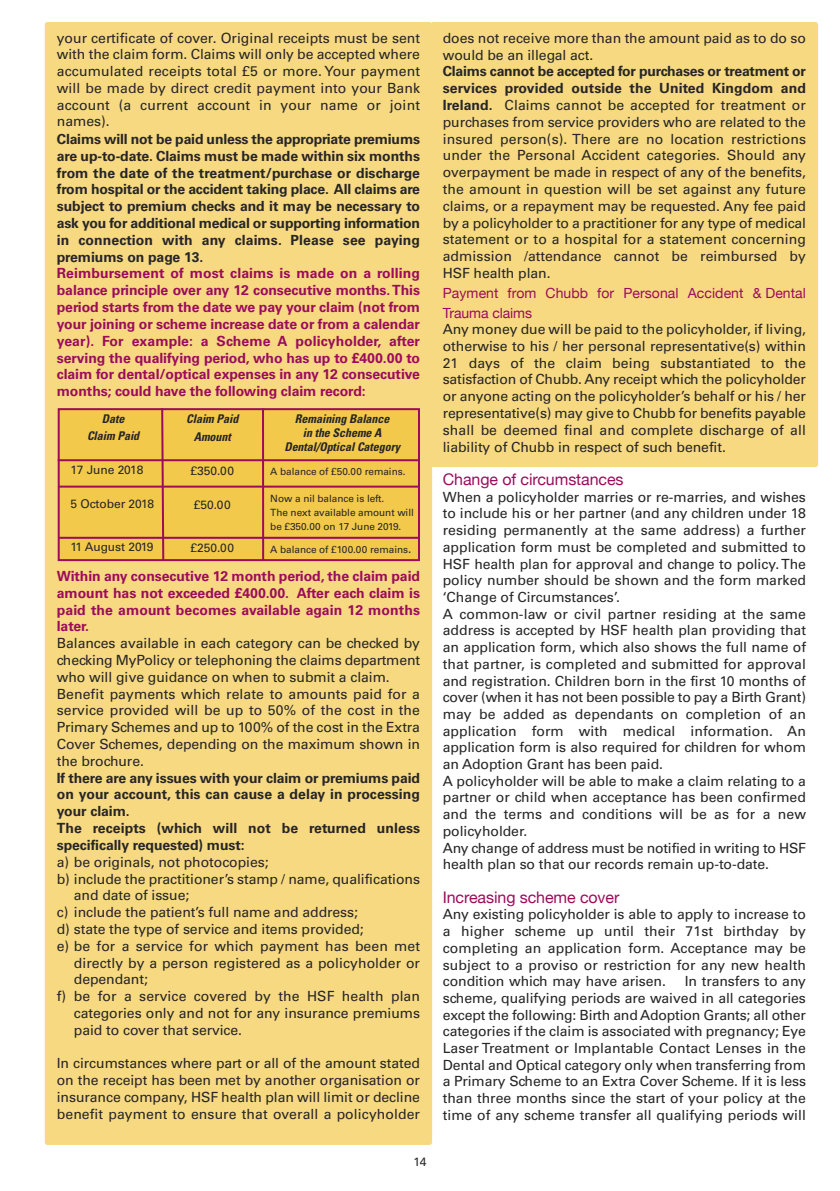
<style>
.page{position:relative;width:840px;height:1191px;background:#fff}
.page>*{position:absolute;margin:0;border:0;box-sizing:border-box;transform-origin:0 0}
.t1{font:16px "Helvetica Neue";letter-spacing:-.005em;color:#9b0c5c}
.t2{font:14px/16.8px "Univers";letter-spacing:-.005em;color:#272526;text-align:justify}
.t3{font:700 14px/16.8px "Univers";letter-spacing:-.005em;color:#272526;text-align:justify}
.t4{font:700 14px/16.8px "Univers";letter-spacing:-.005em;color:#9b0c5c;text-align:justify}
.t5{font:14px/19.6px "Helvetica Neue";letter-spacing:.005em;color:#9b0c5c}
.t6{font:italic 700 condensed 12px/14px "Univers";color:#272526;text-align:center}
.t7{font:12px "Univers";letter-spacing:-.005em;color:#272526}
.t8{font:10px/14px "Univers";letter-spacing:-.005em;color:#272526}
.s1{font-size:12px}
.s2{font-weight:700}
</style>
<div class="page">
<div style="left:45px;top:22px;width:387px;height:1123px;background:#f6d981;border-radius:3px"></div>
<div style="left:430px;top:22px;width:387px;height:445px;background:#f6d981;border-radius:3px"></div>
<div style="left:60px;top:410px;width:358px;height:149px;background:#f2c94b"></div>
<div style="left:58px;top:408px;width:362px;height:153px;border:2px solid #9b0c5c"></div>
<svg style="left:160px;top:408px;width:5px;height:154px"></svg>
<hr style="left:262px;top:408px;width:2px;height:153px;background:#9b0c5c">
<hr style="left:58px;top:485px;width:360px;height:2px;background:#9b0c5c">
<hr style="left:58px;top:459px;width:360px;height:2px;background:#9b0c5c">
<hr style="left:59px;top:537px;width:360px;height:2px;background:#9b0c5c">
<p class="t2" style="left:57px;top:31px;width:364px">your certificate of cover. Original receipts must be sent with the claim form. Claims will only be accepted where accumulated receipts total £5 or more. Your payment will be made by direct credit payment into your Bank account (a current account in your name or joint names).</p>
<p class="t3" style="left:57px;top:132px;width:364px">Claims will not be paid unless the appropriate premiums are up-to-date. Claims must be made within six months from the date of the treatment/purchase or discharge from hospital or the accident taking place. All claims are subject to premium checks and it may be necessary to ask you for additional medical or supporting information in connection with any claims. Please see paying premiums on page 13.</p>
<p class="t4" style="left:57px;top:266px;width:364px">Reimbursement of most claims is made on a rolling balance principle over any 12 consecutive months. This period starts from the date we pay your claim (not from your joining or scheme increase date or from a calendar year). For example: a Scheme A policyholder, after serving the qualifying period, who has up to £400.00 to claim for dental/optical expenses in any 12 consecutive months; could have the following claim record:</p>
<p class="t6" style="left:87px;top:411px;width:56px;line-height:17px">Date<br>Claim Paid</p>
<p class="t7" style="left:70px;top:465px;width:74px">17 June 2018</p>
<p class="t7" style="left:70px;top:499px;width:85px">5 October 2018</p>
<p class="t7" style="left:70px;top:542px;width:84px">11 August 2019</p>
<p class="t6" style="left:186px;top:411px;width:56px;line-height:18px">Claim Paid<br>Amount</p>
<p class="t7" style="left:190px;top:466px;width:45px">£350.00</p>
<p class="t7" style="left:194px;top:500px;width:38px">£50.00</p>
<p class="t7" style="left:190px;top:543px;width:45px">£250.00</p>
<p class="t6" style="left:284px;top:413px;width:119px">Remaining Balance<br>in the Scheme A<br>Dental/OpticalCategory</p>
<p class="t8" style="left:270px;top:465px;width:137px">A balance of £50.00 remains.</p>
<p class="t8" style="left:270px;top:492px;width:145px">Now a nil balance is left.<br>The next available amount will be £350.00 on 17 June 2019.</p>
<p class="t8" style="left:270px;top:543px;width:142px">A balance of £100.00 remains<span class="s1">.</span></p>
<p class="t4" style="left:57px;top:569px;width:364px">Within any consecutive 12 month period, the claim paid amount has not exceeded £400.00. After each claim is paid the amount becomes available again 12 months later.</p>
<p class="t2" style="left:57px;top:636px;width:364px;text-align:left">Balances available in each category can be checked by checking MyPolicy or telephoning the claims department who will give guidance on when to submit a claim.<br>Benefit payments which relate to amounts paid for a service provided will be up to 50% of the cost in the Primary Schemes and up to 100% of the cost in the Extra Cover Schemes, depending on the maximum shown in the brochure.</p>
<p class="t3" style="left:57px;top:770px;width:364px;text-align:left">If there are any issues with your claim or premiums paid on your account, this can cause a delay in processing your claim.<br>The receipts (which will not be returned unless specifically requested) must:</p>
<p class="t2" style="left:57px;top:854px;width:213px">a) be originals, not photocopies;</p>
<p class="t2" style="left:57px;top:871px;width:364px">b) include the practitioner’s stamp / name, qualifications</p>
<p class="t2" style="left:74px;top:888px;width:117px">and date of issue;</p>
<p class="t2" style="left:57px;top:905px;width:302px">c) include the patient’s full name and address;</p>
<p class="t2" style="left:57px;top:921px;width:308px">d) state the type of service and items provided;</p>
<p class="t2" style="left:57px;top:938px;width:364px">e) be for a service for which payment has been met</p>
<p class="t2" style="left:74px;top:955px;width:347px">directly by a person registered as a policyholder or</p>
<p class="t2" style="left:74px;top:972px;width:75px">dependant;</p>
<p class="t2" style="left:57px;top:989px;width:364px">f) be for a service covered by the HSF health plan</p>
<p class="t2" style="left:74px;top:1005px;width:347px">categories only and not for any insurance premiums</p>
<p class="t2" style="left:74px;top:1022px;width:170px">paid to cover that service.</p>
<p class="t2" style="left:57px;top:1056px;width:364px">In circumstances where part or all of the amount stated on the receipt has been met by another organisation or insurance company, HSF health plan will limit or decline benefit payment to ensure that overall a policyholder</p>
<p class="t7" style="left:413px;top:1157px;width:14px">14</p>
<p class="t2" style="left:442px;top:31px;width:364px">does not receive more than the amount paid as to do so would be an illegal act.</p>
<p class="t2" style="left:442px;top:64px;width:364px"><span class="s2">Claims cannot be accepted for purchases or treatment or services provided outside the United Kingdom and Ireland.</span> Claims cannot be accepted for treatment or purchases from service providers who are related to the insured person(s). There are no location restrictions under the Personal Accident categories. Should any overpayment be made in respect of any of the benefits, the amount in question will be set against any future claims, or a repayment may be requested. Any fee paid by a policyholder to a practitioner for any type of medical statement or to a hospital for a statement concerning admission /attendance cannot be reimbursed by HSF health plan.</p>
<p class="t5" style="left:442px;top:283px;width:364px">Payment from Chubb for Personal Accident &amp; Dental<br>Trauma claims</p>
<p class="t2" style="left:442px;top:322px;width:364px">Any money due will be paid to the policyholder, if living, otherwise to his / her personal representative(s) within 21 days of the claim being substantiated to the satisfaction of Chubb. Any receipt which the policyholder or anyone acting on the policyholder’s behalf or his / her representative(s) may give to Chubb for benefits payable shall be deemed final and complete discharge of all liability of Chubb in respect of such benefit.</p>
<p class="t1" style="left:442px;top:470px;width:182px">Change of circumstances</p>
<p class="t2" style="left:442px;top:489px;width:364px;text-align:left">When a policyholder marries or re-marries, and wishes to include his or her partner (and any children under 18 residing permanently at the same address) a further application form must be completed and submitted to HSF health plan for approval and change to policy. The policy number should be shown and the form marked ‘Change of Circumstances’.<br>A common-law or civil partner residing at the same address is accepted by HSF health plan providing that an application form, which also shows the full name of that partner, is completed and submitted for approval and registration. Children born in the first 10 months of cover (when it has not been possible to pay a Birth Grant) may be added as dependants on completion of an application form with medical information. An application form is also required for children for whom an Adoption Grant has been paid.<br>A policyholder will be able to make a claim relating to a partner or child when acceptance has been confirmed and the terms and conditions will be as for a new policyholder.<br>Any change of address must be notified in writing to HSF health plan so that our records remain up-to-date.</p>
<p class="t1" style="left:442px;top:887px;width:178px">Increasing scheme cover</p>
<p class="t2" style="left:442px;top:907px;width:364px">Any existing policyholder is able to apply to increase to a higher scheme up until their 71st birthday by completing an application form. Acceptance may be subject to a proviso or restriction for any new health condition which may have arisen.</p>
<p class="t2" style="left:442px;top:974px;width:364px;text-indent:242px">In transfers to any scheme, qualifying periods are waived in all categories except the following: Birth and Adoption Grants; all other categories if the claim is associated with pregnancy; Eye Laser Treatment or Implantable Contact Lenses in the Dental and Optical category only when transferring from a Primary Scheme to an Extra Cover Scheme. If it is less than three months since the start of your policy at the time of any scheme transfer all qualifying periods will</p>
</div>
